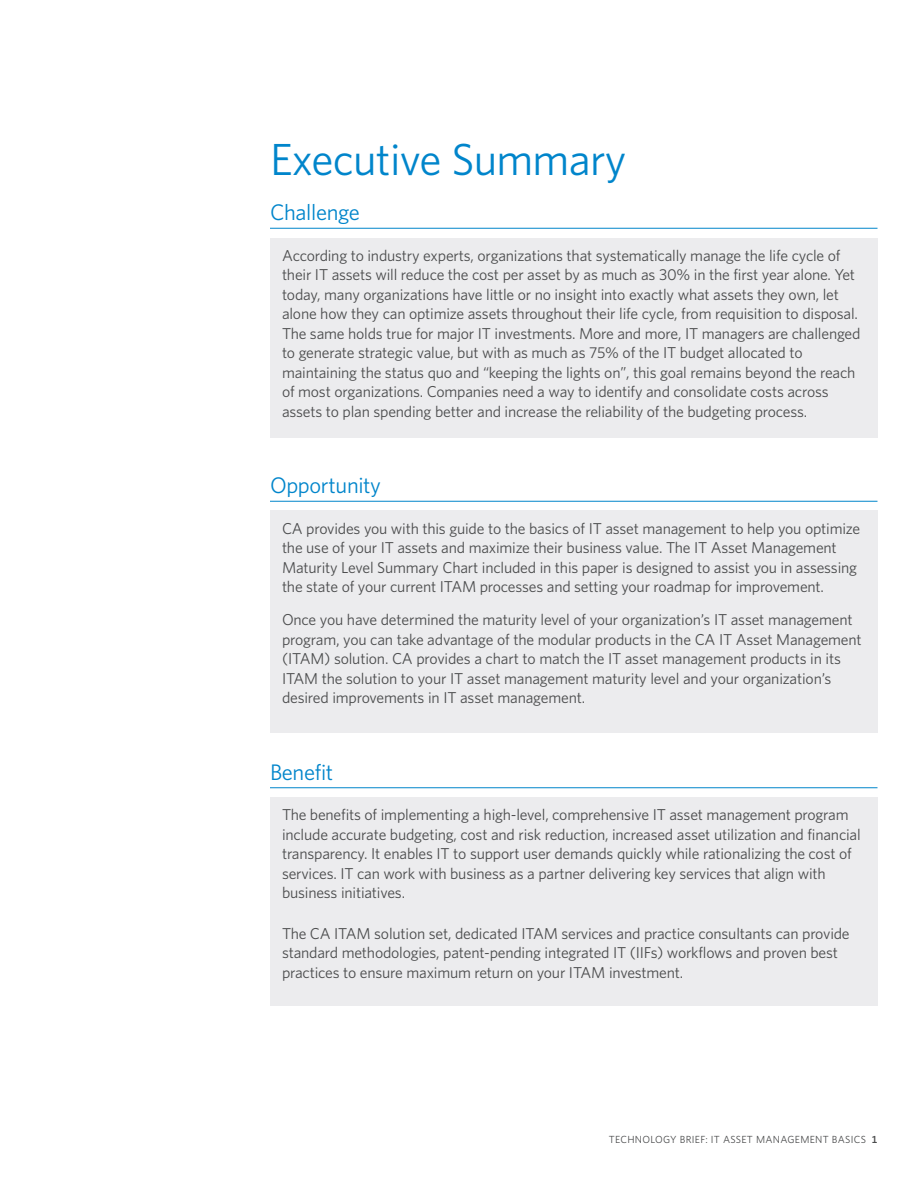
<style>
.page{position:relative;width:918px;height:1188px;background:#fff}
.page>*{position:absolute;margin:0;border:0;box-sizing:border-box;transform-origin:0 0}
.t1{font:45px "Whitney CA";letter-spacing:-.015em;color:#0085cb}
.t2{font:22.5px "Whitney CA";letter-spacing:-.015em;color:#0085cb}
.t3{font:15.75px/19.5px "Whitney";letter-spacing:-.015em;color:#4b4c4d}
.t4{font:15.75px/19.5px "Whitney CA";letter-spacing:-.01em;color:#4b4c4d}
.t5{font:10.35px "Whitney CA";letter-spacing:.025em;color:#4b4c4d}
.s1{font-weight:600}
</style>
<div class="page">
<div style="left:270px;top:238px;width:608px;height:200px;background:#ececee"></div>
<div style="left:270px;top:510px;width:608px;height:222px;background:#ececee"></div>
<div style="left:270px;top:797px;width:608px;height:209px;background:#ececee"></div>
<hr style="left:270px;top:228px;width:608px;height:1px;background:#0085cb">
<hr style="left:270px;top:501px;width:608px;height:1px;background:#0085cb">
<hr style="left:270px;top:787px;width:608px;height:1px;background:#0085cb">
<h1 class="t1" style="left:270px;top:143px;width:358px">Executive Summary</h1>
<h2 class="t2" style="left:270px;top:204px;width:91px">Challenge</h2>
<p class="t3" style="left:282px;top:247px;width:580px">According to industry experts, organizations that systematically manage the life cycle of their IT assets will reduce the cost per asset by as much as 30% in the first year alone. Yet today, many organizations have little or no insight into exactly what assets they own, let alone how they can optimize assets throughout their life cycle, from requisition to disposal.<br>The same holds true for major IT investments. More and more, IT managers are challenged to generate strategic value, but with as much as 75% of the IT budget allocated to maintaining the status quo and “keeping the lights on”, this goal remains beyond the reach of most organizations. Companies need a way to identify and consolidate costs across assets to plan spending better and increase the reliability of the budgeting process.</p>
<h2 class="t2" style="left:270px;top:477px;width:112px">Opportunity</h2>
<p class="t3" style="left:282px;top:520px;width:580px">CA provides you with this guide to the basics of IT asset management to help you optimize the use of your IT assets and maximize their business value. The IT Asset Management Maturity Level Summary Chart included in this paper is designed to assist you in assessing the state of your current ITAM processes and setting your roadmap for improvement.</p>
<p class="t4" style="left:282px;top:612px;width:581px">Once you have determined the maturity level of your organization’s IT asset management program, you can take advantage of the modular products in the CA IT Asset Management (ITAM) solution. CA provides a chart to match the IT asset management products in its ITAM the solution to your IT asset management maturity level and your organization’s desired improvements in IT asset management.</p>
<h2 class="t2" style="left:270px;top:764px;width:65px">Benefit</h2>
<p class="t3" style="left:282px;top:807px;width:580px">The benefits of implementing a high-level, comprehensive IT asset management program include accurate budgeting, cost and risk reduction, increased asset utilization and financial transparency. It enables IT to support user demands quickly while rationalizing the cost of services. IT can work with business as a partner delivering key services that align with business initiatives.</p>
<p class="t3" style="left:282px;top:925px;width:569px">The CA ITAM solution set, dedicated ITAM services and practice consultants can provide standard methodologies, patent-pending integrated IT (IIFs) workflows and proven best practices to ensure maximum return on your ITAM investment.</p>
<p class="t5" style="left:609px;top:1136px;width:270px">TECHNOLOGY BRIEF: IT ASSET MANAGEMENT BASICS <span class="s1">1</span></p>
</div>
